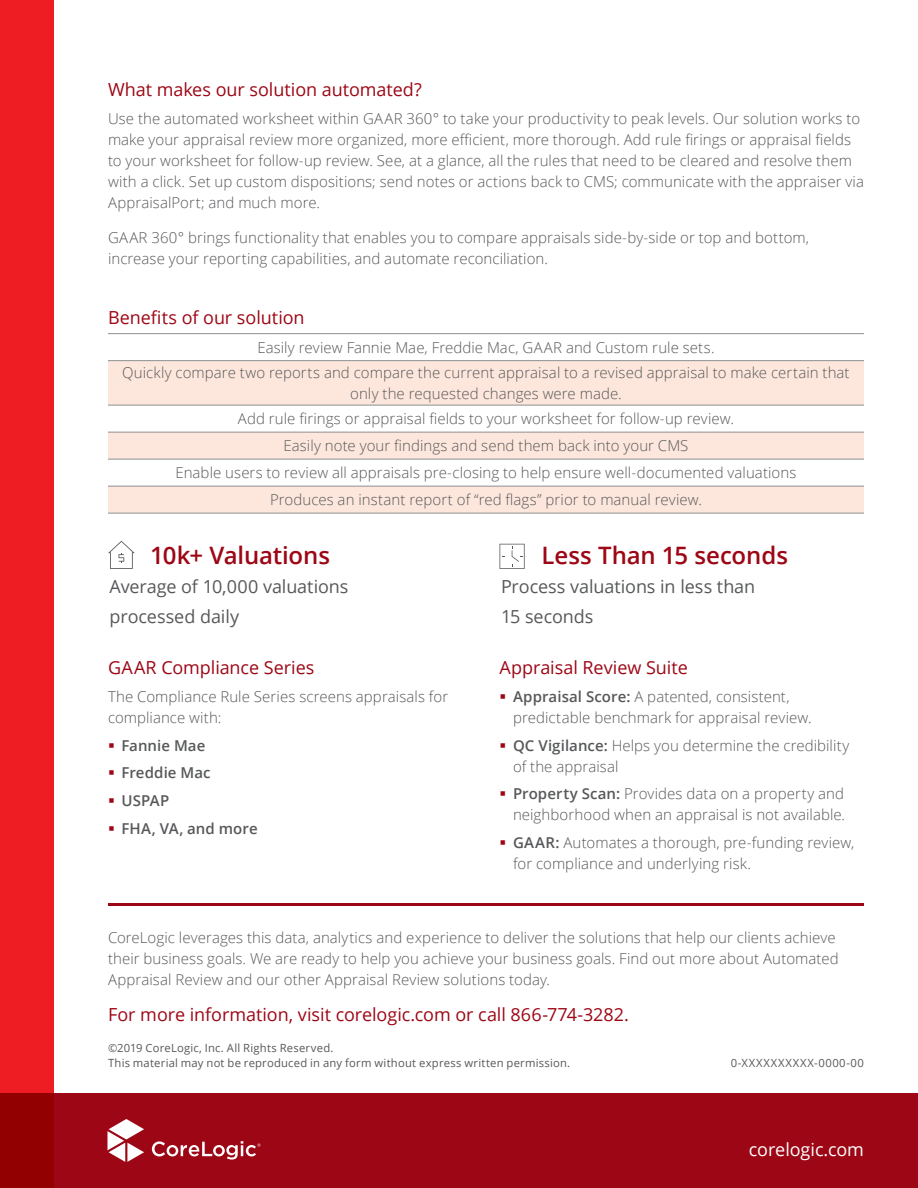
<style>
.page{position:relative;width:918px;height:1188px;background:#fff}
.page>*{position:absolute;margin:0;border:0;box-sizing:border-box;transform-origin:0 0}
.t1{font:600 24px "Open Sans";letter-spacing:-.005em;color:#9d0715}
.t2{font:18px "Open Sans";letter-spacing:-.005em;color:#9d0715}
.t3{font:18px/29.2px "Open Sans";letter-spacing:-.005em;color:#57585a}
.t4{font:18px "Open Sans";letter-spacing:-.005em;color:#fff}
.t5{font:300 15px/21px "Open Sans";letter-spacing:.005em;color:#57585a}
.t6{font:600 15px/27.8px "Open Sans";letter-spacing:.005em;color:#57585a}
.t7{font:11.25px/15px "Open Sans";letter-spacing:.02em;color:#57585a}
.t8{font:11.25px "Open Sans";letter-spacing:.075em;color:#57585a}
.s1{font-weight:600}
</style>
<div class="page">
<div style="left:0;top:0;width:54px;height:1188px;background:#ee1d23"></div>
<div style="left:0;top:1094px;width:918px;height:94px;background:#9d0715"></div>
<svg style="left:108px;top:361px;width:756px;height:152px;fill:#fde7dc"></svg>
<hr style="left:108px;top:333px;width:756px;height:1px;background:#8d8f92">
<hr style="left:108px;top:360px;width:756px;height:1px;background:#8d8f92">
<hr style="left:108px;top:405px;width:756px;height:1px;background:#8d8f92">
<hr style="left:108px;top:432px;width:756px;height:1px;background:#8d8f92">
<hr style="left:108px;top:459px;width:756px;height:1px;background:#8d8f92">
<hr style="left:108px;top:486px;width:756px;height:1px;background:#8d8f92">
<hr style="left:108px;top:513px;width:756px;height:1px;background:#8d8f92">
<svg style="left:108px;top:1119px;width:36px;height:43px"></svg>
<svg style="left:152px;top:1141px;width:109px;height:19px"></svg>
<hr style="left:108px;top:903px;width:756px;height:3px;background:#9d0715">
<svg style="left:108px;top:541px;width:27px;height:28px"></svg>
<svg style="left:500px;top:544px;width:25px;height:25px"></svg>
<p class="t2" style="left:108px;top:77px;width:315px">What makes our solution automated?</p>
<p class="t5" style="left:108px;top:108px;width:757px">Use the automated worksheet within GAAR 360° to take your productivity to peak levels. Our solution works to make your appraisal review more organized, more efficient, more thorough. Add rule firings or appraisal fields to your worksheet for follow-up review. See, at a glance, all the rules that need to be cleared and resolve them with a click. Set up custom dispositions; send notes or actions back to CMS; communicate with the appraiser via AppraisalPort; and much more.</p>
<p class="t5" style="left:108px;top:226px;width:703px">GAAR 360° brings functionality that enables you to compare appraisals side-by-side or top and bottom, increase your reporting capabilities, and automate reconciliation.</p>
<p class="t2" style="left:108px;top:305px;width:198px">Benefits of our solution</p>
<p class="t5" style="left:122px;top:334px;width:729px;line-height:25.2px;text-align:center">Easily review Fannie Mae, Freddie Mac, GAAR and Custom rule sets.<br>Quickly compare two reports and compare the current appraisal to a revised appraisal to make certain that</p>
<p class="t5" style="left:238px;top:381px;width:498px;line-height:25.2px;text-align:center">only the requested changes were made.<br>Add rule firings or appraisal fields to your worksheet for follow-up review.</p>
<p class="t5" style="left:176px;top:432px;width:622px;line-height:27px;text-align:center">Easily note your findings and send them back into your CMS<br>Enable users to review all appraisals pre-closing to help ensure well-documented valuations<br>Produces an instant report of “red flags” prior to manual review.</p>
<h1 class="t1" style="left:150px;top:539px;width:182px">10k+ Valuations</h1>
<p class="t3" style="left:110px;top:572px;width:240px">Average of 10,000 valuations processed daily</p>
<p class="t2" style="left:108px;top:655px;width:208px">GAAR Compliance Series</p>
<p class="t5" style="left:108px;top:686px;width:342px">The Compliance Rule Series screens appraisals for compliance with:</p>
<p class="t6" style="left:122px;top:731px;width:138px">Fannie Mae<br>Freddie Mac<br>USPAP<br>FHA, VA, and more</p>
<h1 class="t1" style="left:542px;top:539px;width:248px">Less Than 15 seconds</h1>
<p class="t3" style="left:501px;top:572px;width:256px">Process valuations in less than<br>15 seconds</p>
<p class="t2" style="left:500px;top:655px;width:190px">Appraisal Review Suite</p>
<p class="t5" style="left:513px;top:686px;width:300px"><span class="s1">Appraisal Score:</span> A patented, consistent, predictable benchmark for appraisal review.</p>
<p class="t5" style="left:513px;top:734px;width:338px"><span class="s1">QC Vigilance:</span> Helps you determine the credibility of the appraisal</p>
<p class="t5" style="left:513px;top:783px;width:334px"><span class="s1">Property Scan:</span> Provides data on a property and neighborhood when an appraisal is not available.</p>
<p class="t5" style="left:513px;top:832px;width:343px"><span class="s1">GAAR:</span> Automates a thorough, pre-funding review, for compliance and underlying risk.</p>
<p class="t5" style="left:108px;top:927px;width:732px">CoreLogic leverages this data, analytics and experience to deliver the solutions that help our clients achieve their business goals. We are ready to help you achieve your business goals. Find out more about Automated<br>Appraisal Review and our other Appraisal Review solutions today.</p>
<p class="t2" style="left:108px;top:1002px;width:522px">For more information, visit corelogic.com or call 866-774-3282.</p>
<p class="t7" style="left:108px;top:1040px;width:464px">©2019 CoreLogic, Inc. All Rights Reserved.<br>This material may not be reproduced in any form without express written permission.</p>
<p class="t8" style="left:731px;top:1055px;width:135px">0-XXXXXXXXXX-0000-00</p>
<p class="t4" style="left:749px;top:1137px;width:116px">corelogic.com</p>
</div>
